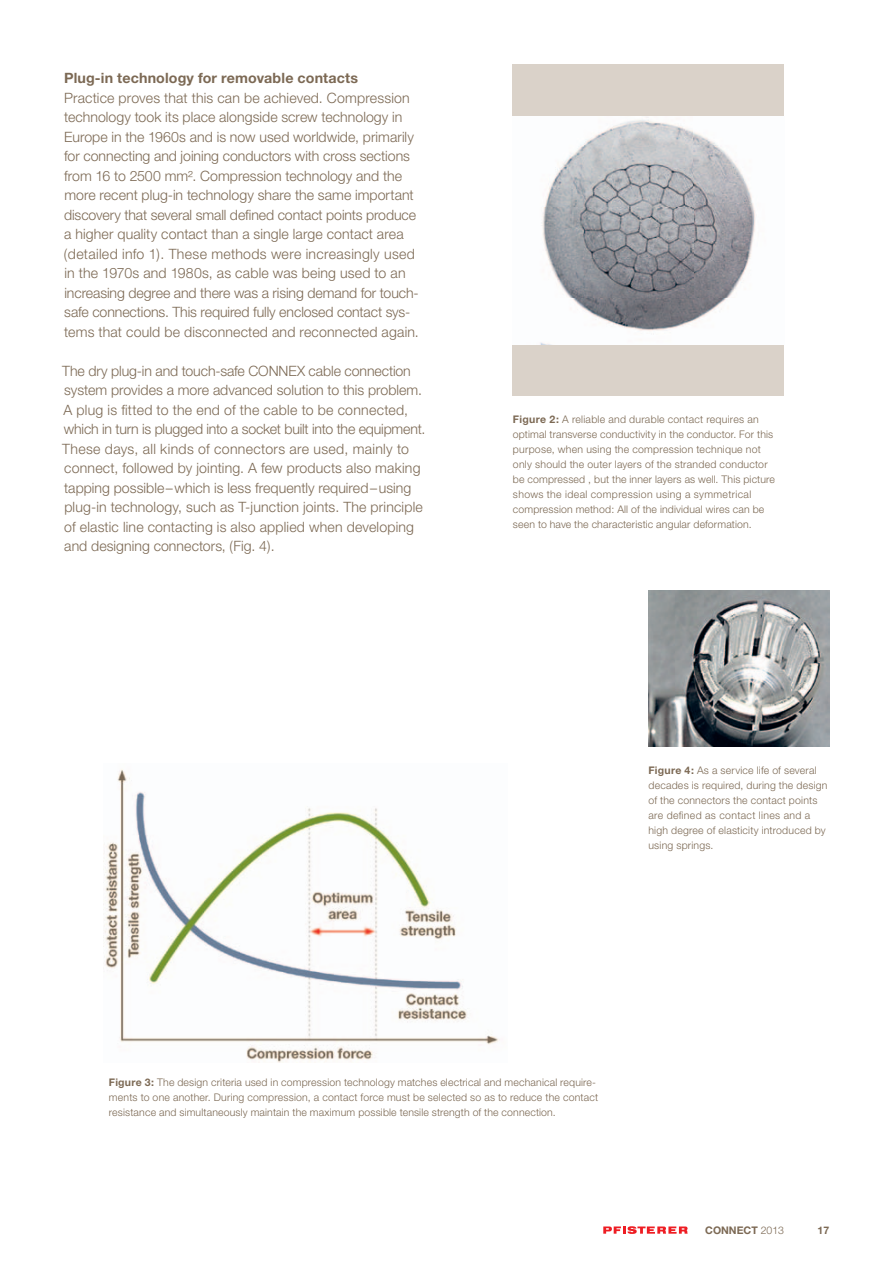
<style>
.page{position:relative;width:893px;height:1263px;background:#fff}
.page>*{position:absolute;margin:0;border:0;box-sizing:border-box;transform-origin:0 0}
.t1{font:300 14.25px/19.5px "Helvetica Neue";letter-spacing:.005em;color:#7c6954}
.t2{font:700 14.25px "Helvetica Neue";letter-spacing:.01em;color:#7c6954}
.t3{font:300 10.5px/15px "Helvetica Neue";letter-spacing:.02em;color:#7c6954}
.t4{font:700 10.5px "Helvetica Neue";color:#7c6954}
.s1{font-weight:700}
.s2{font-weight:300}
</style>
<div class="page">
<svg style="left:603px;top:1226px;width:85px;height:8px"></svg>
<img style="left:103px;top:769px;width:396px;height:294px">
<img style="left:648px;top:590px;width:181px;height:156px">
<div style="left:513px;top:64px;width:271px;height:331px;background:#dad2c9"></div>
<img style="left:513px;top:117px;width:271px;height:227px">
<img style="left:513px;top:208px;width:181px;height:91px">
<p class="t2" style="left:64px;top:69px;width:295px">Plug-in technology for removable contacts</p>
<p class="t1" style="left:64px;top:88px;width:356px">Practice proves that this can be achieved. Compression technology took its place alongside screw technology in Europe in the 1960s and is now used worldwide, primarily for connecting and joining conductors with cross sections from 16 to 2500 mm². Compression technology and the more recent plug-in technology share the same important discovery that several small defined contact points produce a higher quality contact than a single large contact area (detailed info 1). These methods were increasingly used in the 1970s and 1980s, as cable was being used to an increasing degree and there was a rising demand for touch&shy;safe connections. This required fully enclosed contact sys&shy;tems that could be disconnected and reconnected again.</p>
<p class="t1" style="left:62px;top:361px;width:365px">The dry plug-in and touch-safe CONNEX cable connection system provides a more advanced solution to this problem.<br>A plug is fitted to the end of the cable to be connected, which in turn is plugged into a socket built into the equipment.<br>These days, all kinds of connectors are used, mainly to connect, followed by jointing. A few products also making tapping possible – which is less frequently required – using plug-in technology, such as T-junction joints. The principle of elastic line contacting is also applied when developing and designing connectors, (Fig. 4).</p>
<p class="t3" style="left:513px;top:412px;width:264px"><span class="s1">Figure 2:</span> A reliable and durable contact requires an optimal transverse conductivity in the conductor. For this purpose, when using the compression technique not only should the outer layers of the stranded conductor be compressed , but the inner layers as well. This picture shows the ideal compression using a symmetrical compression method: All of the individual wires can be seen to have the characteristic angular deformation.</p>
<p class="t3" style="left:648px;top:763px;width:180px"><span class="s1">Figure 4:</span> As a service life of several decades is required, during the design of the connectors the contact points are defined as contact lines and a high degree of elasticity introduced by using springs.</p>
<p class="t3" style="left:109px;top:1075px;width:491px"><span class="s1">Figure 3:</span> The design criteria used in compression technology matches electrical and mechanical require&shy;ments to one another. During compression, a contact force must be selected so as to reduce the contact resistance and simultaneously maintain the maximum possible tensile strength of the connection.</p>
<p class="t4" style="left:705px;top:1224px;width:80px">CONNECT <span class="s2">2013</span></p>
<p class="t4" style="left:817px;top:1224px;width:13px">17</p>
</div>
